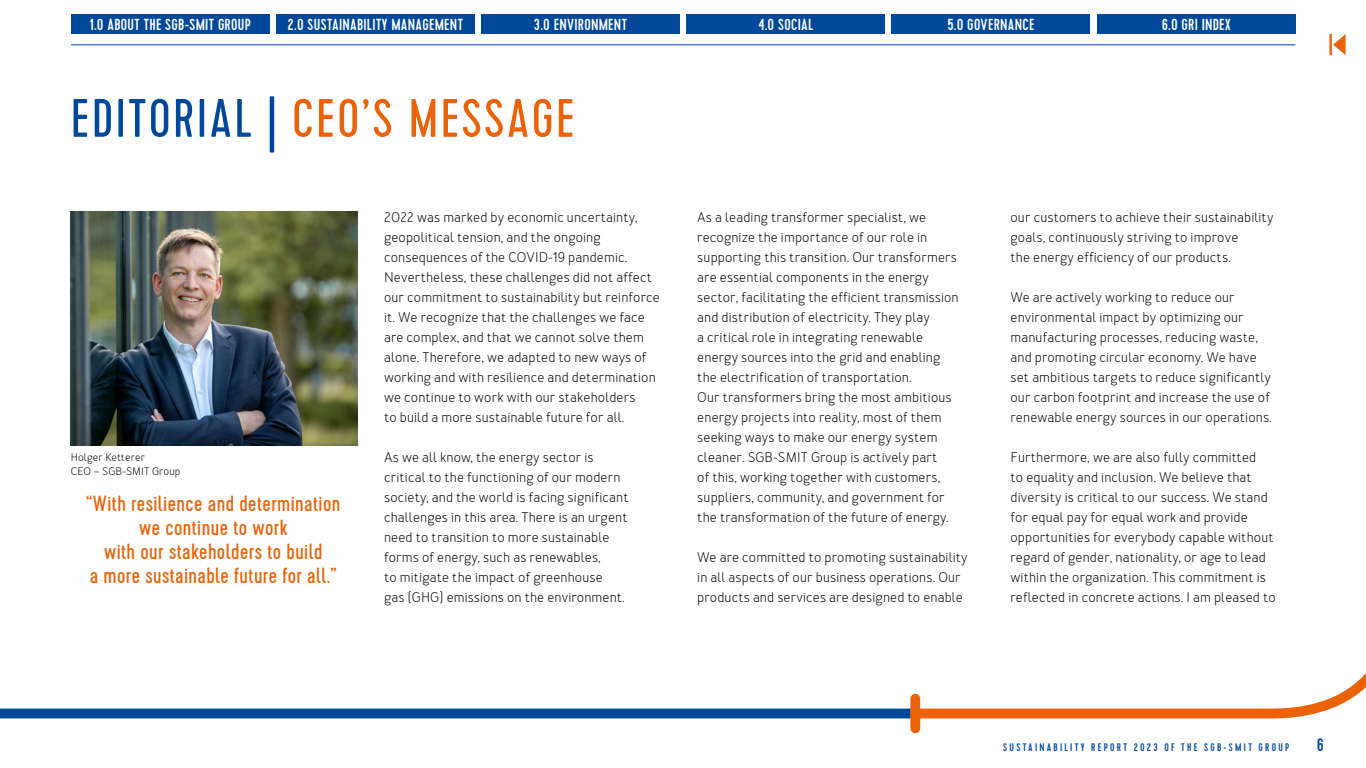
<style>
.page{position:relative;width:1366px;height:768px;background:#fff}
.page>*{position:absolute;margin:0;border:0;box-sizing:border-box;transform-origin:0 0}
.t1{font:54px "Cervo";letter-spacing:.05em;color:#eb6209}
.t2{font:22px/24px "Cervo";letter-spacing:.02em;color:#eb6209;text-align:center}
.t3{font:500 18px "Cervo";color:#00489a}
.t4{font:500 16px "Cervo";letter-spacing:.02em;color:#fff}
.t5{font:14px/20px "Merlo";letter-spacing:.01em;color:#000}
.t6{font:500 11px "Cervo";letter-spacing:.2em;color:#00489a}
.t7{font:11px/14px "Merlo";letter-spacing:.01em;color:#000}
.s1{color:#00489a}
</style>
<div class="page">
<hr style="left:71px;top:44px;width:1224px;height:1px;background:#00489a">
<div style="left:0;top:709px;width:915px;height:9px;background:#00489a"></div>
<div style="left:910px;top:699px;width:10px;height:29px;background:#eb6209"></div>
<svg style="left:905px;top:673px;width:461px;height:50px"></svg>
<img style="left:71px;top:212px;width:286px;height:234px">
<svg style="left:1329px;top:34px;width:17px;height:21px"></svg>
<div style="left:71px;top:14px;width:198px;height:20px;background:#00489a"></div>
<div style="left:276px;top:14px;width:199px;height:20px;background:#00489a"></div>
<div style="left:481px;top:14px;width:199px;height:20px;background:#00489a"></div>
<div style="left:687px;top:14px;width:198px;height:20px;background:#00489a"></div>
<div style="left:892px;top:14px;width:198px;height:20px;background:#00489a"></div>
<div style="left:1097px;top:14px;width:198px;height:20px;background:#00489a"></div>
<p class="t4" style="left:89px;top:15px;width:163px">1.0 ABOUT THE SGB-SMIT GROUP</p>
<p class="t4" style="left:288px;top:15px;width:177px">2.0 SUSTAINABILITY MANAGEMENT</p>
<p class="t4" style="left:534px;top:15px;width:95px">3.0 ENVIRONMENT</p>
<p class="t4" style="left:758px;top:15px;width:56px">4.0 SOCIAL</p>
<p class="t4" style="left:947px;top:15px;width:89px">5.0 GOVERNANCE</p>
<p class="t4" style="left:1162px;top:15px;width:70px">6.0 GRI INDEX</p>
<h1 class="t1" style="left:71px;top:87px;width:505px"><span class="s1">EDITORIAL |</span> CEO’S MESSAGE</h1>
<p class="t7" style="left:71px;top:450px;width:111px">Holger Ketterer<br>CEO – SGB-SMIT Group</p>
<h2 class="t2" style="left:86px;top:492px;width:256px">“With resilience and determination we continue to work<br>with our stakeholders to build<br>a more sustainable future for all.”</h2>
<p class="t5" style="left:384px;top:207px;width:277px">2022 was marked by economic uncertainty, geopolitical tension, and the ongoing consequences of the COVID-19 pandemic.<br>Nevertheless, these challenges did not affect our commitment to sustainability but reinforce it. We recognize that the challenges we face are complex, and that we cannot solve them alone. Therefore, we adapted to new ways of working and with resilience and determination we continue to work with our stakeholders<br>to build a more sustainable future for all.</p>
<p class="t5" style="left:384px;top:447px;width:246px">As we all know, the energy sector is critical to the functioning of our modern society, and the world is facing significant challenges in this area. There is an urgent need to transition to more sustainable forms of energy, such as renewables,<br>to mitigate the impact of greenhouse<br>gas (GHG) emissions on the environment.</p>
<p class="t5" style="left:697px;top:207px;width:263px">As a leading transformer specialist, we recognize the importance of our role in supporting this transition. Our transformers are essential components in the energy sector, facilitating the efficient transmission and distribution of electricity. They play<br>a critical role in integrating renewable energy sources into the grid and enabling the electrification of transportation.<br>Our transformers bring the most ambitious energy projects into reality, most of them seeking ways to make our energy system cleaner. SGB-SMIT Group is actively part<br>of this, working together with customers, suppliers, community, and government for the transformation of the future of energy.</p>
<p class="t5" style="left:697px;top:547px;width:272px">We are committed to promoting sustainability in all aspects of our business operations. Our products and services are designed to enable</p>
<p class="t5" style="left:1011px;top:207px;width:264px">our customers to achieve their sustainability goals, continuously striving to improve<br>the energy efficiency of our products.</p>
<p class="t5" style="left:1011px;top:287px;width:263px">We are actively working to reduce our environmental impact by optimizing our manufacturing processes, reducing waste, and promoting circular economy. We have set ambitious targets to reduce significantly our carbon footprint and increase the use of renewable energy sources in our operations.</p>
<p class="t5" style="left:1011px;top:448px;width:267px">Furthermore, we are also fully committed<br>to equality and inclusion. We believe that diversity is critical to our success. We stand for equal pay for equal work and provide opportunities for everybody capable without regard of gender, nationality, or age to lead within the organization. This commitment is reflected in concrete actions. I am pleased to</p>
<p class="t6" style="left:1003px;top:741px;width:288px">SUSTAINABILITY REPORT 2023 OF THE SGB-SMIT GROUP</p>
<p class="t3" style="left:1317px;top:734px;width:9px">6</p>
</div>
